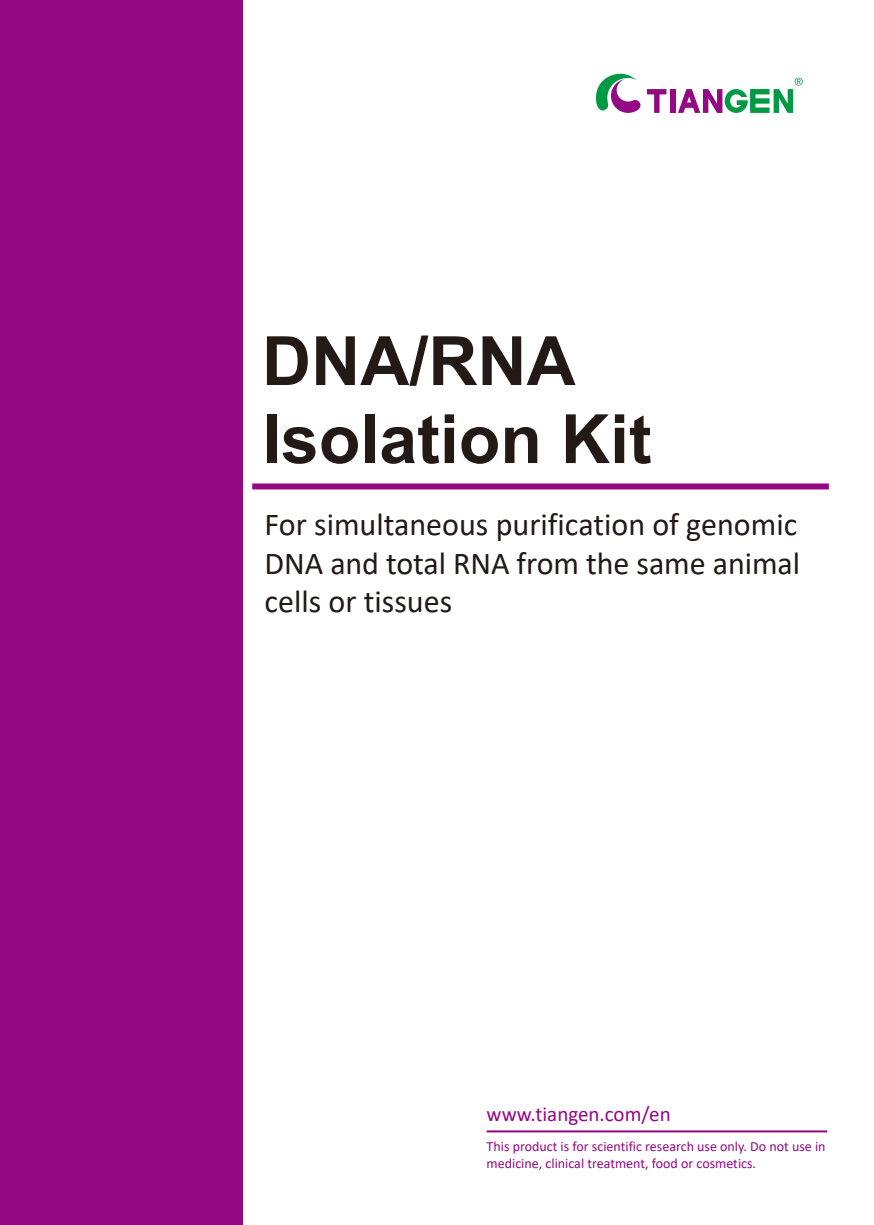
<style>
.page{position:relative;width:874px;height:1225px;background:#fff}
.page>*{position:absolute;margin:0;border:0;box-sizing:border-box;transform-origin:0 0}
.t1{font:700 68px/78px "Arial";color:#231916}
.t2{font:32px/38.4px "Calibri";letter-spacing:-.005em;color:#231916;text-align:justify}
.t3{font:21px "Calibri";color:#930883}
.小标题{font:14px/16.8px "Calibri";color:#930883}
</style>
<div class="page">
<div style="left:252px;top:483px;width:576px;height:6px;background:#930883"></div>
<div style="left:0;top:0;width:243px;height:1225px;background:#930883"></div>
<hr style="left:486px;top:1130px;width:340px;height:2px;background:#930883">
<svg style="left:595px;top:73px;width:45px;height:40px"></svg>
<div style="left:670px;top:89px;width:5px;height:24px;background:#930883"></div>
<svg style="left:647px;top:89px;width:19px;height:24px"></svg>
<svg style="left:678px;top:78px;width:124px;height:35px"></svg>
<p class="t1" style="left:262px;top:323px;width:391px">DNA/RNA<br>Isolation Kit</p>
<p class="t2" style="left:264px;top:504px;width:536px">For simultaneous purification of genomic DNA and total RNA from the same animal cells or tissues</p>
<p class="t3" style="left:486px;top:1099px;width:185px">www.tiangen.com/en</p>
<p class="小标题" style="left:486px;top:1138px;width:340px">This product is for scientific research use only. Do not use in medicine, clinical treatment, food or cosmetics.</p>
</div>
